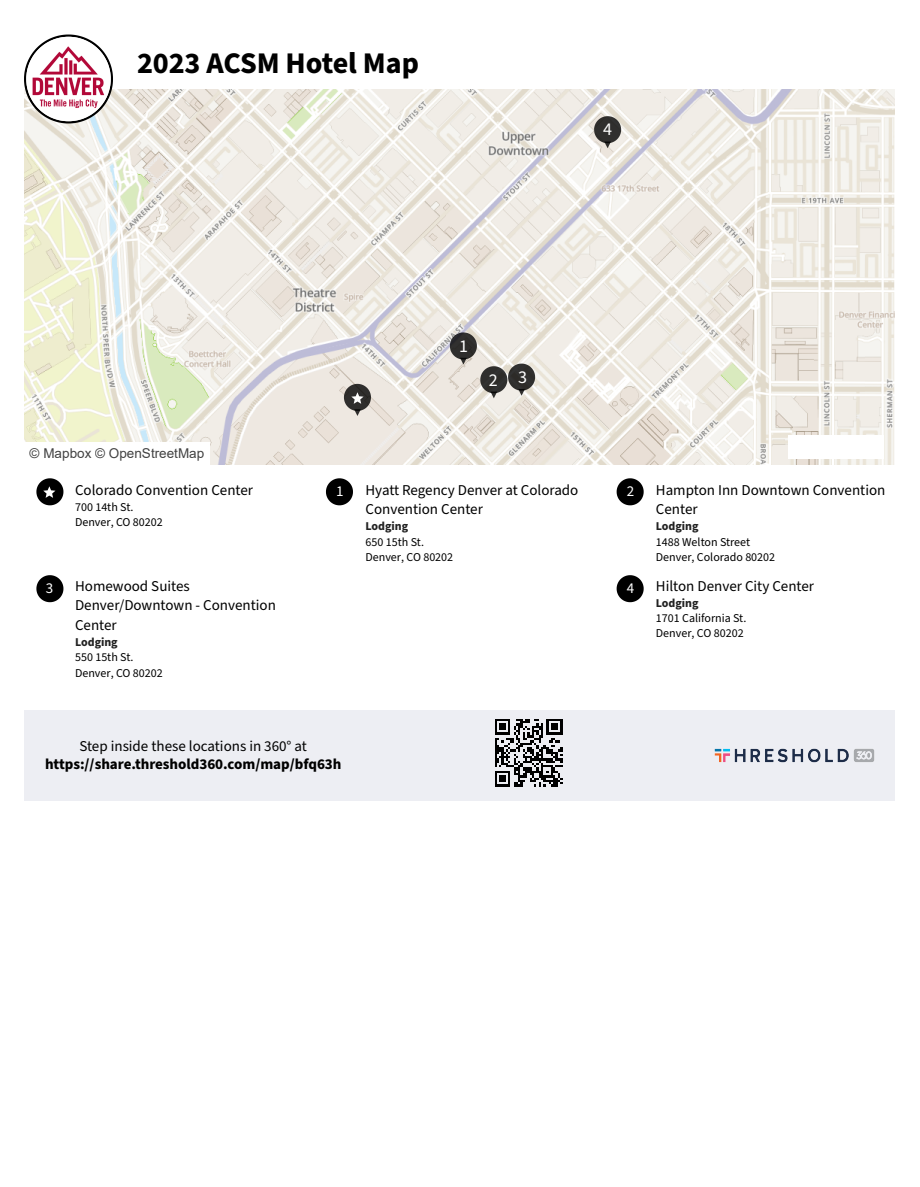
<style>
.page{position:relative;width:920px;height:1187px;background:#fff}
.page>*{position:absolute;margin:0;border:0;box-sizing:border-box;transform-origin:0 0}
.t1{font:700 30px "Source Sans Pro";letter-spacing:-.005em;color:#000}
.t2{font:18px "Source Sans Pro";color:#fff}
.t3{font:15px/19.2px "Source Sans Pro";color:#000}
.t4{font:700 15px "Source Sans Pro";letter-spacing:-.005em;color:#000}
.t5{font:15px "Source Sans Pro";color:#fff}
.t6{font:13.5px "Arial";color:#000}
.t7{font:12px/14.7px "Source Sans Pro";color:#000}
.t8{font:700 12px "Source Sans Pro";letter-spacing:-.005em;color:#222}
</style>
<div class="page">
<svg style="left:36px;top:478px;width:27px;height:27px"></svg>
<svg style="left:326px;top:478px;width:27px;height:27px"></svg>
<svg style="left:616px;top:478px;width:27px;height:27px"></svg>
<svg style="left:36px;top:575px;width:27px;height:27px"></svg>
<svg style="left:616px;top:575px;width:27px;height:27px"></svg>
<div style="left:24px;top:710px;width:870px;height:90px;background:#edeef3"></div>
<svg style="left:495px;top:719px;width:67px;height:68px"></svg>
<img style="left:24px;top:90px;width:870px;height:375px">
<div style="left:24px;top:442px;width:186px;height:23px;background:#fff"></div>
<div style="left:787px;top:435px;width:96px;height:24px;background:#fff"></div>
<svg style="left:594px;top:116px;width:27px;height:32px"></svg>
<svg style="left:450px;top:332px;width:85px;height:66px;background:#b1ada8"></svg>
<svg style="left:344px;top:384px;width:27px;height:32px"></svg>
<img style="left:714px;top:748px;width:160px;height:14px">
<svg style="left:24px;top:34px;width:90px;height:91px"></svg>
<img style="left:26px;top:37px;width:85px;height:84px">
<h1 class="t1" style="left:137px;top:42px;width:283px">2023 ACSM Hotel Map</h1>
<p class="t2" style="left:603px;top:117px;width:10px">4</p>
<p class="t6" style="left:30px;top:444px;width:176px">© Mapbox © OpenStreetMap</p>
<p class="t2" style="left:459px;top:334px;width:10px">1</p>
<p class="t2" style="left:489px;top:367px;width:40px">2 3</p>
<p class="t3" style="left:75px;top:481px;width:179px">Colorado Convention Center</p>
<p class="t7" style="left:75px;top:500px;width:89px">700 14th St.<br>Denver, CO 80202</p>
<p class="t3" style="left:365px;top:481px;width:214px">Hyatt Regency Denver at Colorado<br>Convention Center</p>
<p class="t8" style="left:365px;top:518px;width:44px">Lodging</p>
<p class="t7" style="left:365px;top:535px;width:89px">650 15th St.<br>Denver, CO 80202</p>
<p class="t5" style="left:336px;top:481px;width:9px">1</p>
<p class="t3" style="left:656px;top:481px;width:231px">Hampton Inn Downtown Convention<br>Center</p>
<p class="t8" style="left:656px;top:518px;width:44px">Lodging</p>
<p class="t7" style="left:656px;top:535px;width:121px">1488 Welton Street<br>Denver, Colorado 80202</p>
<p class="t5" style="left:626px;top:481px;width:9px">2</p>
<p class="t5" style="left:46px;top:578px;width:9px">3</p>
<p class="t3" style="left:656px;top:577px;width:160px">Hilton Denver City Center</p>
<p class="t8" style="left:656px;top:594px;width:44px">Lodging</p>
<p class="t7" style="left:656px;top:611px;width:92px">1701 California St.<br>Denver, CO 80202</p>
<p class="t3" style="left:75px;top:576px;width:202px;line-height:19.6px">Homewood Suites<br>Denver/Downtown - Convention<br>Center</p>
<p class="t8" style="left:75px;top:634px;width:44px">Lodging</p>
<p class="t7" style="left:75px;top:649px;width:89px;line-height:15.8px">550 15th St.<br>Denver, CO 80202</p>
<p class="t5" style="left:626px;top:578px;width:9px">4</p>
<p class="t3" style="left:79px;top:737px;width:229px">Step inside these locations in 360° at</p>
<p class="t4" style="left:45px;top:753px;width:298px">https://share.threshold360.com/map/bfq63h</p>
</div>
